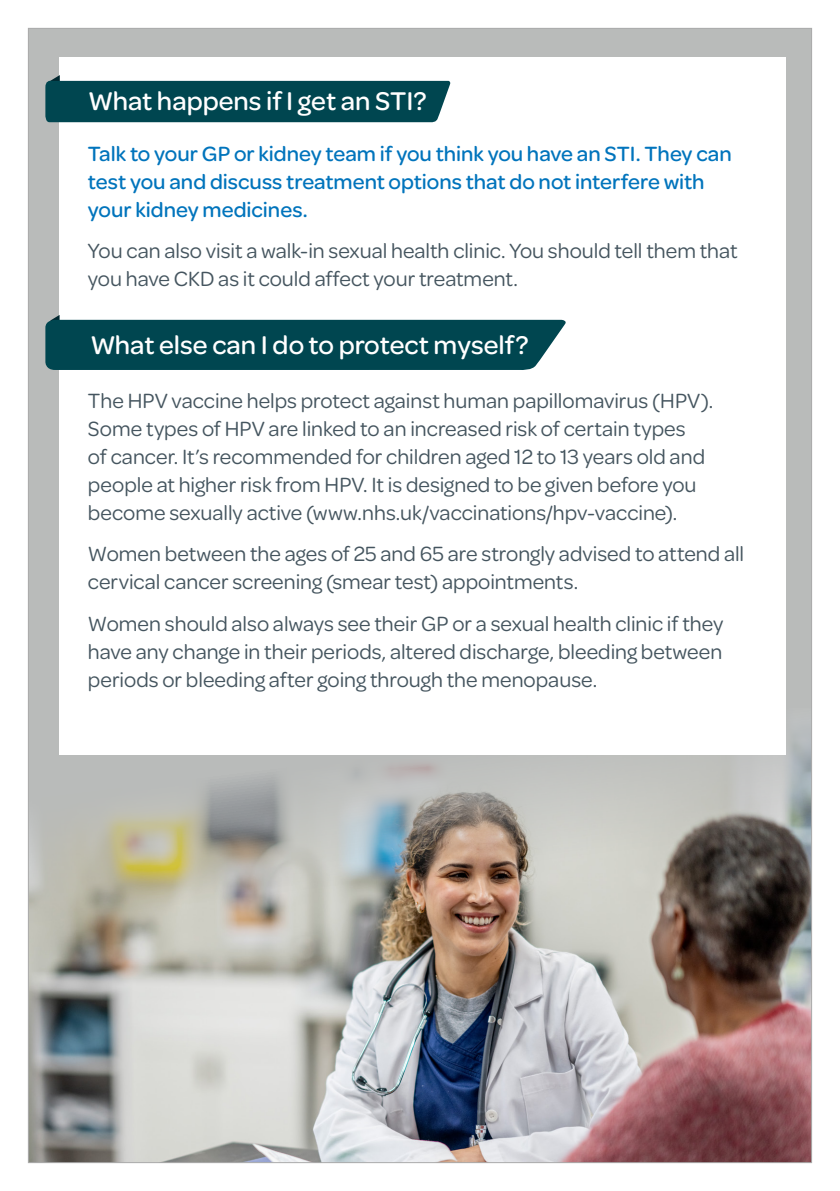
<style>
.page{position:relative;width:840px;height:1191px;background:#fff}
.page>*{position:absolute;margin:0;border:0;box-sizing:border-box;transform-origin:0 0}
.t1{font:500 27.4px "Omnes";color:#fff}
.t2{font:22px/28px "Omnes";color:#45555f}
.t3{font:500 22px/28px "Omnes";color:#0174bc}
</style>
<div class="page">
<div style="left:28px;top:28px;width:783px;height:1134px;background:#b9bbba"></div>
<img style="left:30px;top:709px;width:779px;height:451px">
<div style="left:60px;top:57px;width:725px;height:697px;background:#fff"></div>
<svg style="left:45px;top:75px;width:405px;height:47px;background:#235f67"></svg>
<svg style="left:45px;top:315px;width:521px;height:55px;background:#1d5b64"></svg>
<p class="t1" style="left:88px;top:82px;width:339px">What happens if I get an STI?</p>
<p class="t3" style="left:88px;top:138px;width:645px">Talk to your GP or kidney team if you think you have an STI. They can test you and discuss treatment options that do not interfere with your kidney medicines.</p>
<p class="t2" style="left:88px;top:236px;width:650px">You can also visit a walk-in sexual health clinic. You should tell them that you have CKD as it could affect your treatment.</p>
<p class="t1" style="left:90px;top:326px;width:439px">What else can I do to protect myself?</p>
<p class="t2" style="left:88px;top:385px;width:626px">The HPV vaccine helps protect against human papillomavirus (HPV).<br>Some types of HPV are linked to an increased risk of certain types<br>of cancer. It’s recommended for children aged 12 to 13 years old and people at higher risk from HPV. It is designed to be given before you become sexually active (www.nhs.uk/vaccinations/hpv-vaccine).</p>
<p class="t2" style="left:88px;top:539px;width:657px">Women between the ages of 25 and 65 are strongly advised to attend all cervical cancer screening (smear test) appointments.</p>
<p class="t2" style="left:88px;top:608px;width:636px;text-align:justify">Women should also always see their GP or a sexual health clinic if they have any change in their periods, altered discharge, bleeding between periods or bleeding after going through the menopause.</p>
</div>
